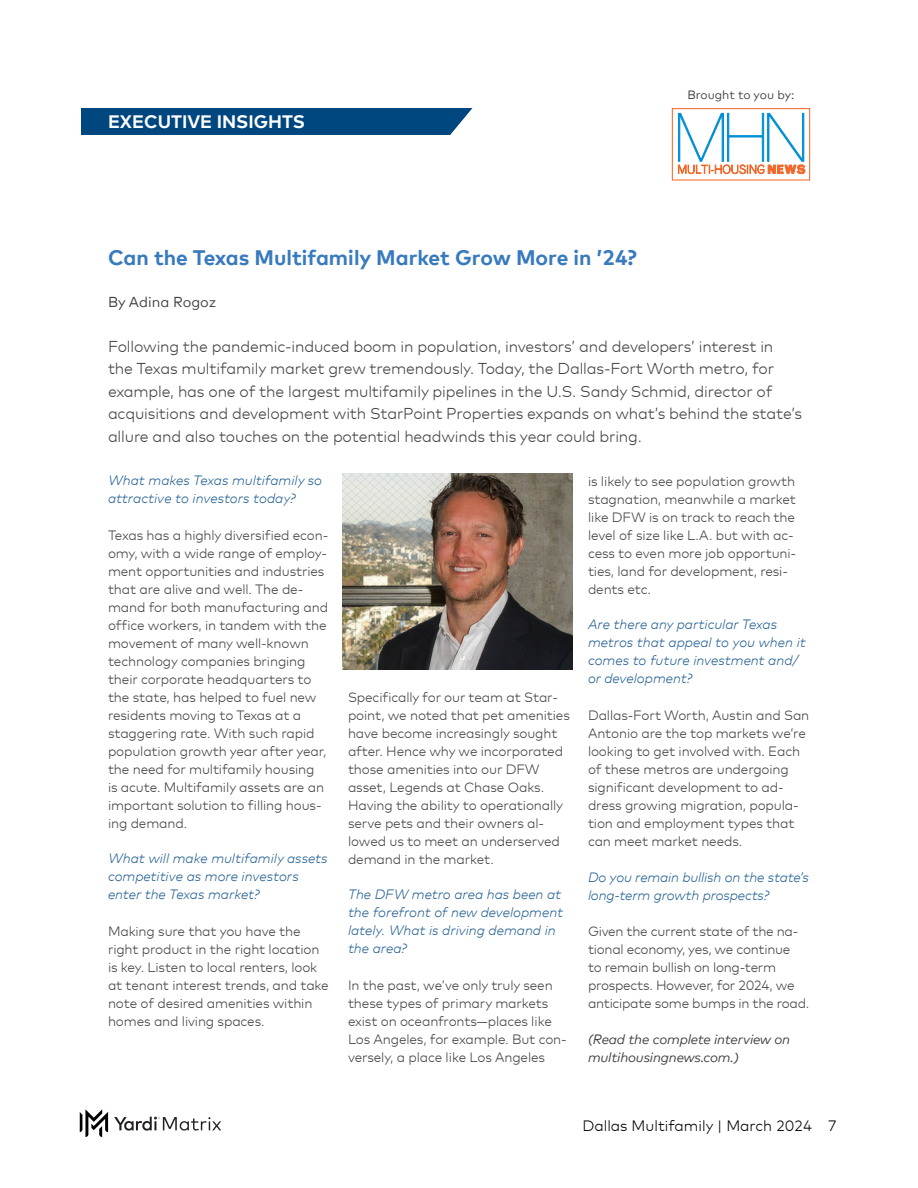
<style>
.page{position:relative;width:918px;height:1188px;background:#fff}
.page>*{position:absolute;margin:0;border:0;box-sizing:border-box;transform-origin:0 0}
.t1{font:700 21px "Mark Offc Pro";color:#387abe}
.t2{font:700 18px "Mark Offc Pro";color:#fff}
.t3{font:300 15.75px/22.5px "Mark Offc Pro";letter-spacing:-.01em;color:#414141}
.t4{font:300 15px "Mark Offc Pro";color:#000}
.t5{font:14.4px "Mark Offc Pro";color:#414141}
.t6{font:300 13.5px/18px "Mark Offc Pro";letter-spacing:-.01em;color:#414141}
.t7{font:italic 300 13.5px/18px "Mark Offc Pro";color:#266292}
.t8{font:italic 13.5px/18px "Mark Offc Pro";letter-spacing:-.01em;color:#414141}
.t9{font:12px "Mark Offc Pro";color:#414141}
</style>
<div class="page">
<svg style="left:114px;top:1117px;width:107px;height:14px"></svg>
<svg style="left:80px;top:1109px;width:28px;height:28px"></svg>
<div style="left:672px;top:108px;width:138px;height:73px;border:1px solid #f2682b"></div>
<svg style="left:678px;top:112px;width:127px;height:62px"></svg>
<div style="left:81px;top:108px;width:391px;height:27px;background:#00467f"></div>
<img style="left:342px;top:474px;width:231px;height:196px">
<h2 class="t2" style="left:108px;top:108px;width:199px">EXECUTIVE INSIGHTS</h2>
<h1 class="t1" style="left:108px;top:242px;width:530px">Can the Texas Multifamily Market Grow More in ’24?</h1>
<p class="t5" style="left:108px;top:292px;width:110px">By Adina Rogoz</p>
<p class="t9" style="left:687px;top:86px;width:108px">Brought to you by:</p>
<p class="t3" style="left:108px;top:334px;width:696px">Following the pandemic-induced boom in population, investors’ and developers’ interest in the Texas multifamily market grew tremendously. Today, the Dallas-Fort Worth metro, for example, has one of the largest multifamily pipelines in the U.S. Sandy Schmid, director of acquisitions and development with StarPoint Properties expands on what’s behind the state’s allure and also touches on the potential headwinds this year could bring.</p>
<p class="t7" style="left:108px;top:470px;width:216px">What makes Texas multifamily so attractive to investors today?</p>
<p class="t6" style="left:108px;top:525px;width:222px">Texas has a highly diversified econ&shy;omy, with a wide range of employ&shy;ment opportunities and industries that are alive and well. The de&shy;mand for both manufacturing and office workers, in tandem with the movement of many well-known technology companies bringing their corporate headquarters to the state, has helped to fuel new residents moving to Texas at a staggering rate. With such rapid population growth year after year, the need for multifamily housing<br>is acute. Multifamily assets are an important solution to filling hous&shy;ing demand.</p>
<p class="t7" style="left:108px;top:848px;width:221px">What will make multifamily assets competitive as more investors enter the Texas market?</p>
<p class="t6" style="left:108px;top:921px;width:222px">Making sure that you have the right product in the right location is key. Listen to local renters, look at tenant interest trends, and take note of desired amenities within homes and living spaces.</p>
<p class="t6" style="left:348px;top:687px;width:223px">Specifically for our team at Star&shy;point, we noted that pet amenities have become increasingly sought after. Hence why we incorporated those amenities into our DFW asset, Legends at Chase Oaks.<br>Having the ability to operationally serve pets and their owners al&shy;lowed us to meet an underserved demand in the market.</p>
<p class="t7" style="left:348px;top:884px;width:217px">The DFW metro area has been at the forefront of new development lately. What is driving demand in the area?</p>
<p class="t6" style="left:348px;top:975px;width:220px">In the past, we’ve only truly seen these types of primary markets exist on oceanfronts—places like Los Angeles, for example. But con&shy;versely, a place like Los Angeles</p>
<p class="t6" style="left:588px;top:471px;width:210px">is likely to see population growth stagnation, meanwhile a market like DFW is on track to reach the level of size like L.A. but with ac&shy;cess to even more job opportuni&shy;ties, land for development, resi&shy;dents etc.</p>
<p class="t7" style="left:588px;top:614px;width:219px">Are there any particular Texas metros that appeal to you when it comes to future investment and/ or development?</p>
<p class="t6" style="left:588px;top:705px;width:223px">Dallas-Fort Worth, Austin and San<br>Antonio are the top markets we’re looking to get involved with. Each of these metros are undergoing significant development to ad&shy;dress growing migration, popula&shy;tion and employment types that can meet market needs.</p>
<p class="t7" style="left:588px;top:867px;width:223px">Do you remain bullish on the state’s long-term growth prospects?</p>
<p class="t6" style="left:588px;top:921px;width:223px">Given the current state of the na&shy;tional economy, yes, we continue<br>to remain bullish on long-term prospects. However, for 2024, we anticipate some bumps in the road.</p>
<p class="t8" style="left:588px;top:1029px;width:204px">(Read the complete interview on multihousingnews.com.)</p>
<p class="t4" style="left:582px;top:1115px;width:256px">Dallas Multifamily | March 2024 7</p>
</div>
